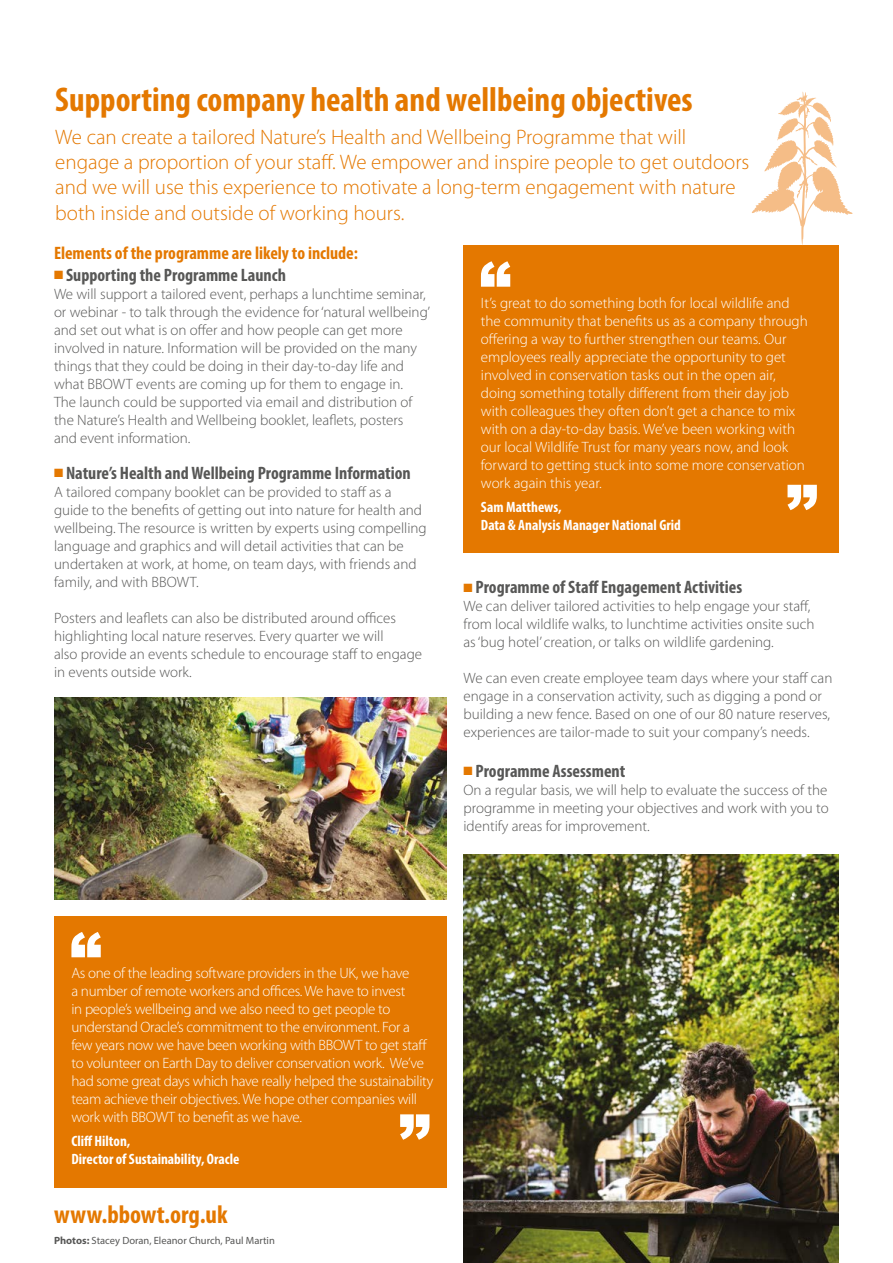
<style>
.page{position:relative;width:893px;height:1263px;background:#fff}
.page>*{position:absolute;margin:0;border:0;box-sizing:border-box;transform-origin:0 0}
.t1{font:700 condensed 34.5px "Myriad Pro";color:#e47800}
.t2{font:700 condensed 25.5px "Myriad Pro";color:#e47800}
.t3{font:300 21px/25.2px "Myriad Pro";color:#e47800}
.t4{font:700 condensed 18px "Myriad Pro";color:#575756}
.t5{font:700 condensed 18px "Myriad Pro";color:#e47800}
.t6{font:300 15px/18px "Myriad Pro";color:#575756}
.t7{font:300 15px/18px "Myriad Pro";letter-spacing:-.01em;color:#fff}
.t8{font:700 condensed 15px/18px "Myriad Pro";color:#fff}
.t9{font:10.5px "Myriad Pro";color:#575756}
.s1{color:#e47800}
.s2{font-weight:700}
</style>
<div class="page">
<div style="left:463px;top:246px;width:376px;height:307px;background:#e47800"></div>
<svg style="left:481px;top:261px;width:29px;height:26px"></svg>
<svg style="left:787px;top:485px;width:30px;height:25px"></svg>
<div style="left:54px;top:916px;width:392px;height:272px;background:#e47800"></div>
<svg style="left:71px;top:932px;width:30px;height:25px"></svg>
<svg style="left:400px;top:1114px;width:29px;height:26px"></svg>
<img style="left:54px;top:697px;width:392px;height:202px">
<img style="left:463px;top:855px;width:376px;height:408px">
<svg style="left:752px;top:91px;width:101px;height:155px"></svg>
<h1 class="t1" style="left:55px;top:78px;width:639px">Supporting company health and wellbeing objectives</h1>
<p class="t3" style="left:55px;top:125px;width:696px">We can create a tailored Nature’s Health and Wellbeing Programme that will engage a proportion of your staff. We empower and inspire people to get outdoors and we will use this experience to motivate a long-term engagement with nature both inside and outside of working hours.</p>
<p class="t5" style="left:54px;top:242px;width:306px">Elements of the programme are likely to include:</p>
<p class="t4" style="left:54px;top:263px;width:233px"><span class="s1">■</span> Supporting the Programme Launch</p>
<p class="t6" style="left:54px;top:285px;width:378px">We will support a tailored event, perhaps a lunchtime seminar, or webinar - to talk through the evidence for ‘natural wellbeing’ and set out what is on offer and how people can get more involved in nature. Information will be provided on the many things that they could be doing in their day-to-day life and what BBOWT events are coming up for them to engage in.<br>The launch could be supported via email and distribution of the Nature’s Health and Wellbeing booklet, leaflets, posters and event information.</p>
<p class="t4" style="left:54px;top:461px;width:358px"><span class="s1">■</span> Nature’s Health and Wellbeing Programme Information</p>
<p class="t6" style="left:54px;top:483px;width:374px">A tailored company booklet can be provided to staff as a guide to the benefits of getting out into nature for health and wellbeing. The resource is written by experts using compelling language and graphics and will detail activities that can be undertaken at work, at home, on team days, with friends and family, and with BBOWT.</p>
<p class="t6" style="left:54px;top:609px;width:370px">Posters and leaflets can also be distributed around offices highlighting local nature reserves. Every quarter we will<br>also provide an events schedule to encourage staff to engage in events outside work.</p>
<p class="t7" style="left:481px;top:294px;width:328px">It’s great to do something both for local wildlife and the community that benefits us as a company through offering a way to further strengthen our teams. Our employees really appreciate the opportunity to get involved in conservation tasks out in the open air, doing something totally different from their day job with colleagues they often don’t get a chance to mix with on a day-to-day basis. We’ve been working with our local Wildlife Trust for many years now, and look forward to getting stuck into some more conservation work again this year.</p>
<p class="t8" style="left:481px;top:497px;width:201px">Sam Matthews,<br>Data &amp; Analysis Manager National Grid</p>
<p class="t4" style="left:463px;top:576px;width:280px"><span class="s1">■</span> Programme of Staff Engagement Activities</p>
<p class="t6" style="left:463px;top:597px;width:352px">We can deliver tailored activities to help engage your staff, from local wildlife walks, to lunchtime activities onsite such as ‘bug hotel’ creation, or talks on wildlife gardening.</p>
<p class="t6" style="left:463px;top:669px;width:370px">We can even create employee team days where your staff can engage in a conservation activity, such as digging a pond or building a new fence. Based on one of our 80 nature reserves, experiences are tailor-made to suit your company’s needs.</p>
<p class="t4" style="left:463px;top:759px;width:163px"><span class="s1">■</span> Programme Assessment</p>
<p class="t6" style="left:463px;top:781px;width:367px;text-align:justify">On a regular basis, we will help to evaluate the success of the programme in meeting your objectives and work with you to identify areas for improvement.</p>
<p class="t7" style="left:71px;top:964px;width:363px">As one of the leading software providers in the UK, we have<br>a number of remote workers and offices. We have to invest<br>in people’s wellbeing and we also need to get people to understand Oracle’s commitment to the environment. For a few years now we have been working with BBOWT to get staff to volunteer on Earth Day to deliver conservation work. We’ve had some great days which have really helped the sustainability team achieve their objectives. We hope other companies will work with BBOWT to benefit as we have.</p>
<p class="t8" style="left:71px;top:1132px;width:169px">Cliff Hilton,<br>Director of Sustainability, Oracle</p>
<h2 class="t2" style="left:54px;top:1198px;width:175px">www.bbowt.org.uk</h2>
<p class="t9" style="left:54px;top:1233px;width:222px"><span class="s2">Photos:</span> Stacey Doran, Eleanor Church, Paul Martin</p>
</div>
